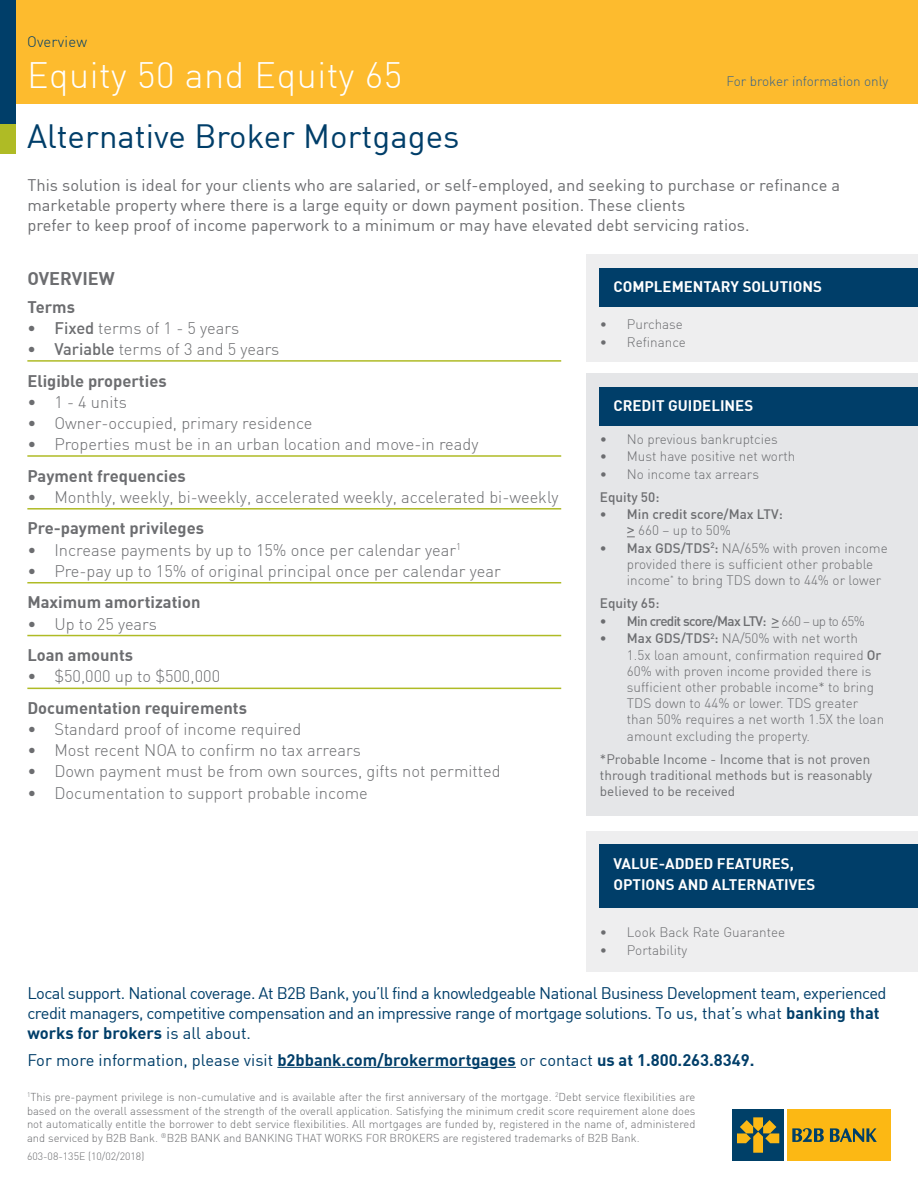
<style>
.page{position:relative;width:918px;height:1188px;background:#fff}
.page>*{position:absolute;margin:0;border:0;box-sizing:border-box;transform-origin:0 0}
.HEADING_-_Main{font:300 36px "DIN";letter-spacing:.015em;color:#fff}
.HEADING_-_Subheading{font:33px "DIN";color:#003e69}
.COPY_-_Sub_Sub_Heade{font:700 18px "DIN";color:#6c6d70}
.t1{font:300 16.5px "DIN";color:#6c6d70}
.COPY_-_Intro__12pt{font:16.5px/19.8px "DIN";color:#6c6d70}
.COPY_-_Call_to_actio{font:16.5px/19.8px "DIN";letter-spacing:-.03em;color:#003e69}
.COPY_-_Body__11pt__L{font:700 16.5px "DIN";color:#6c6d70}
.COPY_-_Call_to_actio-2{font:700 16.5px "DIN";color:#003e69}
.HEADING_-_Callout_Bo{font:700 15px "DIN";color:#fff}
.HEADING_-_Sell_Sheet{font:300 15px "DIN";letter-spacing:.015em;color:#003e69}
.t2{font:300 13.5px/16.2px "DIN";color:#6c6d70}
.COPY_-_Intro__12pt-2{font:13.5px/16.2px "DIN";color:#6c6d70}
.COPY_-_Intro__12pt-3{font:500 13.5px/16.2px "DIN";color:#6c6d70}
.COPY_-_Intro__12pt-4{font:500 13.5px "DIN";letter-spacing:-.05em;color:#6c6d70}
.HEADING_-_For_adviso{font:300 13.5px "DIN";color:#37638a}
.COPY_-_Mice_Type{font:300 11.25px/13.5px "DIN";color:#6c6d70;text-align:justify}
.t3{font:300 10.5px "DIN";color:#6c6d70}
.s1{font-weight:500}
.s2{font-family:"Arial";font-weight:400}
.s3{font-weight:300}
.s4{font-weight:700}
.s5{font-weight:400}
</style>
<div class="page">
<div style="left:0;top:0;width:15px;height:153px;background:#afbb25"></div>
<div style="left:0;top:0;width:918px;height:104px;background:#fdbb2e"></div>
<div style="left:0;top:0;width:15px;height:123px;background:#003e69"></div>
<div style="left:732px;top:1109px;width:52px;height:52px;background:#004068"></div>
<svg style="left:737px;top:1117px;width:42px;height:36px"></svg>
<div style="left:787px;top:1109px;width:104px;height:52px;background:#fcb814"></div>
<svg style="left:792px;top:1128px;width:32px;height:14px"></svg>
<svg style="left:830px;top:1128px;width:47px;height:14px"></svg>
<div style="left:586px;top:374px;width:332px;height:442px;background:#e5e6e8"></div>
<div style="left:600px;top:387px;width:318px;height:39px;background:#003e69"></div>
<div style="left:586px;top:254px;width:332px;height:108px;background:#eeeeef"></div>
<div style="left:600px;top:268px;width:318px;height:39px;background:#003e69"></div>
<div style="left:586px;top:831px;width:332px;height:140px;background:#eeeeef"></div>
<div style="left:600px;top:844px;width:318px;height:64px;background:#003e69"></div>
<hr style="left:27px;top:360px;width:534px;height:2px;background:#afbb25">
<hr style="left:27px;top:455px;width:534px;height:2px;background:#afbb25">
<hr style="left:27px;top:508px;width:534px;height:2px;background:#afbb25">
<hr style="left:27px;top:582px;width:534px;height:1px;background:#afbb25">
<hr style="left:27px;top:635px;width:534px;height:1px;background:#afbb25">
<hr style="left:27px;top:688px;width:534px;height:1px;background:#afbb25">
<hr style="left:277px;top:1067px;width:239px;height:1px;background:#003e69">
<p class="HEADING_-_Sell_Sheet" style="left:27px;top:33px;width:62px">Overview</p>
<p class="HEADING_-_Main" style="left:27px;top:53px;width:377px">Equity 50 and Equity 65</p>
<p class="HEADING_-_Subheading" style="left:27px;top:115px;width:434px">Alternative Broker Mortgages</p>
<p class="HEADING_-_For_adviso" style="left:727px;top:73px;width:163px">For broker information only</p>
<p class="COPY_-_Intro__12pt" style="left:27px;top:175px;width:814px">This solution is ideal for your clients who are salaried, or self-employed, and seeking to purchase or refinance a marketable property where there is a large equity or down payment position. These clients</p>
<p class="COPY_-_Intro__12pt" style="left:27px;top:214px;width:724px">prefer to keep proof of income paperwork to a minimum or may have elevated debt servicing ratios.</p>
<p class="COPY_-_Sub_Sub_Heade" style="left:27px;top:266px;width:89px">OVERVIEW</p>
<p class="COPY_-_Body__11pt__L" style="left:27px;top:296px;width:49px">Terms</p>
<p class="t1" style="left:27px;top:318px;width:213px"><span class="s1">• Fixed</span> terms of 1 - 5 years</p>
<p class="t1" style="left:27px;top:339px;width:254px"><span class="s1">• Variable</span> terms of 3 and 5 years</p>
<p class="COPY_-_Body__11pt__L" style="left:27px;top:370px;width:141px">Eligible properties</p>
<p class="t1" style="left:27px;top:392px;width:101px">• 1 - 4 units</p>
<p class="t1" style="left:27px;top:413px;width:287px">• Owner-occupied, primary residence</p>
<p class="t1" style="left:27px;top:434px;width:453px">• Properties must be in an urban location and move-in ready</p>
<p class="COPY_-_Body__11pt__L" style="left:27px;top:465px;width:160px">Payment frequencies</p>
<p class="t1" style="left:27px;top:487px;width:533px">• Monthly, weekly, bi-weekly, accelerated weekly, accelerated bi-weekly</p>
<p class="COPY_-_Body__11pt__L" style="left:27px;top:518px;width:178px">Pre-payment privileges</p>
<p class="t1" style="left:27px;top:540px;width:435px">• Increase payments by up to 15% once per calendar year<sup>1</sup></p>
<p class="t1" style="left:27px;top:561px;width:475px">• Pre-pay up to 15% of original principal once per calendar year</p>
<p class="COPY_-_Body__11pt__L" style="left:27px;top:592px;width:175px">Maximum amortization</p>
<p class="t1" style="left:27px;top:613px;width:131px">• Up to 25 years</p>
<p class="COPY_-_Body__11pt__L" style="left:27px;top:644px;width:107px">Loan amounts</p>
<p class="t1" style="left:27px;top:666px;width:194px">• $50,000 up to $500,000</p>
<p class="COPY_-_Body__11pt__L" style="left:27px;top:697px;width:221px">Documentation requirements</p>
<p class="t1" style="left:27px;top:719px;width:276px">• Standard proof of income required</p>
<p class="t1" style="left:27px;top:740px;width:335px">• Most recent NOA to confirm no tax arrears</p>
<p class="t1" style="left:27px;top:761px;width:475px">• Down payment must be from own sources, gifts not permitted</p>
<p class="t1" style="left:27px;top:783px;width:342px">• Documentation to support probable income</p>
<p class="HEADING_-_Callout_Bo" style="left:613px;top:277px;width:210px">COMPLEMENTARY SOLUTIONS</p>
<p class="t2" style="left:600px;top:316px;width:85px">• Purchase</p>
<p class="t2" style="left:600px;top:334px;width:88px">• Refinance</p>
<p class="HEADING_-_Callout_Bo" style="left:613px;top:396px;width:141px">CREDIT GUIDELINES</p>
<p class="t2" style="left:600px;top:431px;width:179px">• No previous bankruptcies</p>
<p class="t2" style="left:600px;top:448px;width:197px">• Must have positive net worth</p>
<p class="t2" style="left:600px;top:466px;width:161px">• No income tax arrears</p>
<p class="COPY_-_Intro__12pt-3" style="left:600px;top:488px;width:61px">Equity 50:</p>
<p class="COPY_-_Intro__12pt-3" style="left:627px;top:506px;width:157px;text-indent:-27px">• Min credit score/Max LTV: <span class="s2">&gt;</span> <span class="s3">660 – up to 50%</span></p>
<p class="t2" style="left:627px;top:540px;width:262px;text-indent:-27px"><span class="s1">• Max GDS/TDS</span><sup>2</sup><span class="s1">:</span> NA/65% with proven income provided there is sufficient other probable income<sup>*</sup> to bring TDS down to 44% or lower</p>
<p class="COPY_-_Intro__12pt-3" style="left:600px;top:595px;width:61px">Equity 65:</p>
<p class="COPY_-_Intro__12pt-4" style="left:600px;top:612px;width:266px">• Min credit score/Max LTV: <span class="s2">&gt;</span> <span class="s3">660 – up to 65%</span></p>
<p class="t2" style="left:627px;top:630px;width:259px;text-indent:-27px"><span class="s1">• Max GDS/TDS</span><sup>2</sup><span class="s1">:</span> NA/50% with net worth 1.5x loan amount, confirmation required <span class="s1">Or </span>60% with proven income provided there is sufficient other probable income* to bring TDS down to 44% or lower. TDS greater than 50% requires a net worth 1.5X the loan amount excluding the property.</p>
<p class="COPY_-_Intro__12pt-2" style="left:600px;top:750px;width:274px">*Probable Income - Income that is not proven through traditional methods but is reasonably believed to be received</p>
<p class="HEADING_-_Callout_Bo" style="left:613px;top:853px;width:182px">VALUE-ADDED FEATURES,</p>
<p class="HEADING_-_Callout_Bo" style="left:613px;top:874px;width:204px">OPTIONS AND ALTERNATIVES</p>
<p class="t2" style="left:600px;top:924px;width:187px">• Look Back Rate Guarantee</p>
<p class="t2" style="left:600px;top:942px;width:89px">• Portability</p>
<p class="COPY_-_Call_to_actio" style="left:27px;top:983px;width:861px">Local support. National coverage. At B2B Bank, you’ll find a knowledgeable National Business Development team, experienced credit managers, competitive compensation and an impressive range of mortgage solutions. To us, that’s what <span class="s4">banking that works for brokers</span> is all about.</p>
<p class="COPY_-_Call_to_actio-2" style="left:27px;top:1049px;width:729px"><span class="s5">For more information, please visit</span> b2bbank.com/brokermortgages <span class="s5">or contact</span> us at 1.800.263.8349.</p>
<p class="COPY_-_Mice_Type" style="left:27px;top:1090px;width:670px"><sup>1</sup>This pre-payment privilege is non-cumulative and is available after the first anniversary of the mortgage. <sup>2</sup>Debt service flexibilities are based on the overall assessment of the strength of the overall application. Satisfying the minimum credit score requirement alone does not automatically entitle the borrower to debt service flexibilities. All mortgages are funded by, registered in the name of, administered and serviced by B2B Bank. <sup>®</sup>B2B BANK and BANKING THAT WORKS FOR BROKERS are registered trademarks of B2B Bank.</p>
<p class="t3" style="left:27px;top:1150px;width:119px">603-08-135E (10/02/2018)</p>
</div>
